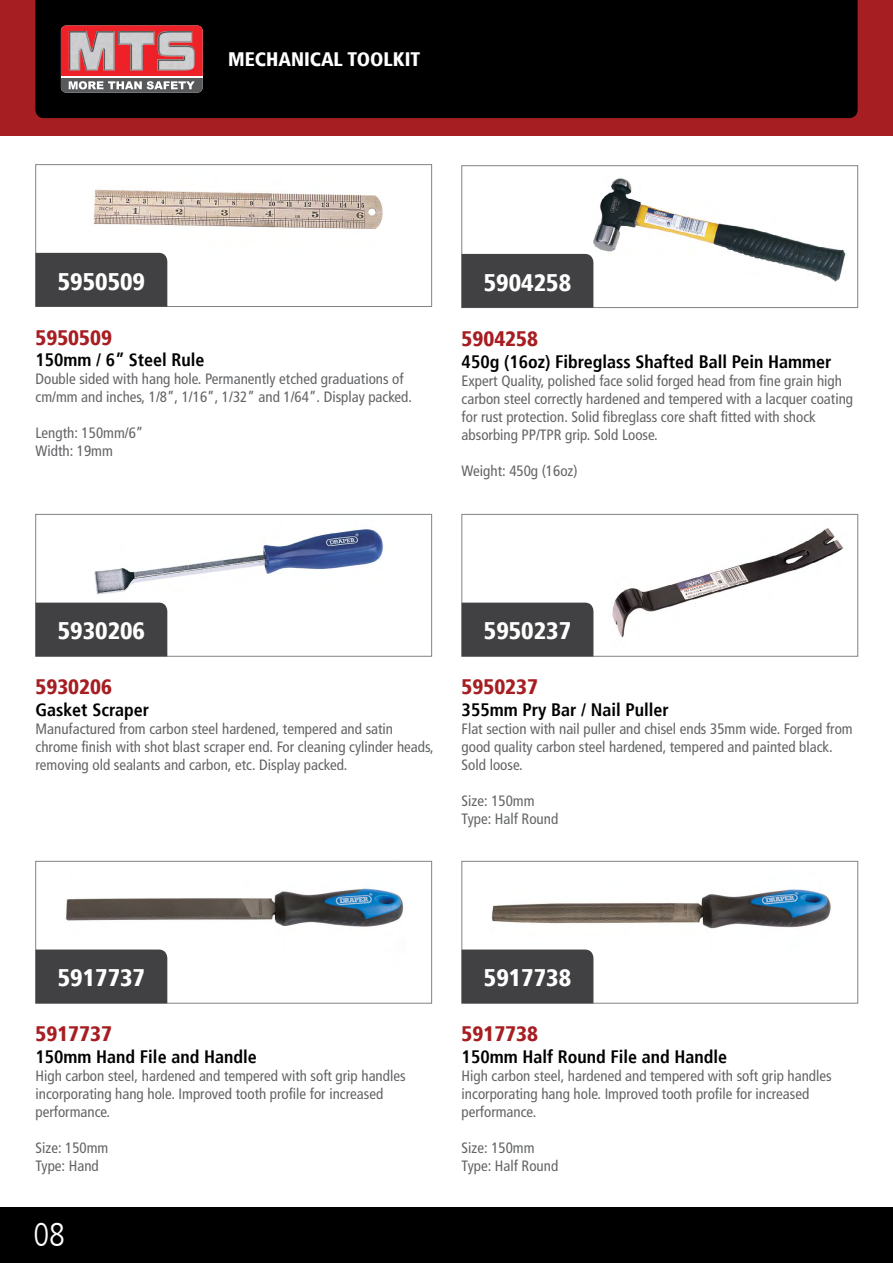
<style>
.page{position:relative;width:893px;height:1263px;background:#fff}
.page>*{position:absolute;margin:0;border:0;box-sizing:border-box;transform-origin:0 0}
.t1{font:300 condensed 33px "Frutiger LT";color:#fff}
.t2{font:900 condensed 24px "Frutiger";color:#fff}
.t3{font:900 condensed 21px "Frutiger";color:#a71e22}
.t4{font:900 condensed 19.5px "Frutiger";color:#fff}
.t5{font:700 condensed 18px "Frutiger";color:#000}
.t6{font:condensed 15px/18px "Frutiger LT";color:#636466}
</style>
<div class="page">
<div style="left:0;top:0;width:893px;height:136px;background:#a71e22"></div>
<div style="left:0;top:1208px;width:893px;height:55px;background:#000"></div>
<div style="left:35px;top:0;width:823px;height:118px;background:#000"></div>
<svg style="left:61px;top:26px;width:142px;height:67px;background:#b95255"></svg>
<img style="left:118px;top:31px;width:37px;height:40px">
<img style="left:157px;top:31px;width:38px;height:40px">
<img style="left:69px;top:31px;width:46px;height:40px">
<hr style="left:61px;top:76px;width:142px;height:2px;background:#fff">
<img style="left:593px;top:178px;width:253px;height:128px">
<div style="left:462px;top:165px;width:396px;height:143px;border:1px solid #808285"></div>
<div style="left:462px;top:254px;width:131px;height:54px;background:#414042"></div>
<img style="left:66px;top:888px;width:338px;height:113px">
<div style="left:36px;top:861px;width:396px;height:142px;border:1px solid #808285"></div>
<div style="left:36px;top:949px;width:131px;height:54px;background:#414042"></div>
<img style="left:491px;top:889px;width:340px;height:112px">
<div style="left:462px;top:861px;width:396px;height:142px;border:1px solid #808285"></div>
<div style="left:462px;top:949px;width:131px;height:54px;background:#414042"></div>
<img style="left:94px;top:529px;width:291px;height:125px">
<div style="left:36px;top:514px;width:396px;height:142px;border:1px solid #808285"></div>
<div style="left:36px;top:603px;width:131px;height:53px;background:#414042"></div>
<img style="left:593px;top:528px;width:251px;height:126px">
<div style="left:462px;top:514px;width:396px;height:142px;border:1px solid #808285"></div>
<div style="left:462px;top:603px;width:131px;height:53px;background:#414042"></div>
<img style="left:89px;top:189px;width:294px;height:116px">
<div style="left:36px;top:164px;width:396px;height:143px;border:1px solid #808285"></div>
<div style="left:36px;top:253px;width:131px;height:54px;background:#414042"></div>
<h3 class="t4" style="left:228px;top:48px;width:194px">MECHANICAL TOOLKIT</h3>
<h2 class="t2" style="left:58px;top:267px;width:89px">5950509</h2>
<h3 class="t3" style="left:36px;top:325px;width:78px">5950509</h3>
<p class="t5" style="left:36px;top:349px;width:170px">150mm / 6” Steel Rule</p>
<p class="t6" style="left:36px;top:370px;width:378px">Double sided with hang hole. Permanently etched graduations of cm/mm and inches, 1/8”, 1/16”, 1/32” and 1/64”. Display packed.</p>
<p class="t6" style="left:36px;top:424px;width:109px">Length: 150mm/6”<br>Width: 19mm</p>
<h2 class="t2" style="left:484px;top:268px;width:89px">5904258</h2>
<h3 class="t3" style="left:462px;top:326px;width:78px">5904258</h3>
<p class="t5" style="left:462px;top:351px;width:371px">450g (16oz) Fibreglass Shafted Ball Pein Hammer</p>
<p class="t6" style="left:462px;top:372px;width:393px">Expert Quality, polished face solid forged head from fine grain high carbon steel correctly hardened and tempered with a lacquer coating for rust protection. Solid fibreglass core shaft fitted with shock absorbing PP/TPR grip. Sold Loose.</p>
<p class="t6" style="left:462px;top:462px;width:117px">Weight: 450g (16oz)</p>
<h2 class="t2" style="left:58px;top:617px;width:89px">5930206</h2>
<h3 class="t3" style="left:36px;top:674px;width:78px">5930206</h3>
<p class="t5" style="left:36px;top:699px;width:115px">Gasket Scraper</p>
<p class="t6" style="left:36px;top:720px;width:400px">Manufactured from carbon steel hardened, tempered and satin chrome finish with shot blast scraper end. For cleaning cylinder heads, removing old sealants and carbon, etc. Display packed.</p>
<h2 class="t2" style="left:484px;top:617px;width:89px">5950237</h2>
<h3 class="t3" style="left:462px;top:674px;width:78px">5950237</h3>
<p class="t5" style="left:462px;top:699px;width:209px">355mm Pry Bar / Nail Puller</p>
<p class="t6" style="left:462px;top:720px;width:393px">Flat section with nail puller and chisel ends 35mm wide. Forged from good quality carbon steel hardened, tempered and painted black.<br>Sold loose.</p>
<p class="t6" style="left:462px;top:792px;width:98px">Size: 150mm<br>Type: Half Round</p>
<h2 class="t2" style="left:58px;top:963px;width:89px">5917737</h2>
<h3 class="t3" style="left:36px;top:1021px;width:78px">5917737</h3>
<p class="t5" style="left:36px;top:1046px;width:223px">150mm Hand File and Handle</p>
<p class="t6" style="left:36px;top:1067px;width:372px">High carbon steel, hardened and tempered with soft grip handles incorporating hang hole. Improved tooth profile for increased performance.</p>
<p class="t6" style="left:36px;top:1139px;width:74px">Size: 150mm<br>Type: Hand</p>
<h1 class="t1" style="left:33px;top:1216px;width:33px">08</h1>
<h2 class="t2" style="left:484px;top:963px;width:89px">5917738</h2>
<h3 class="t3" style="left:462px;top:1021px;width:78px">5917738</h3>
<p class="t5" style="left:462px;top:1046px;width:267px">150mm Half Round File and Handle</p>
<p class="t6" style="left:462px;top:1067px;width:372px">High carbon steel, hardened and tempered with soft grip handles incorporating hang hole. Improved tooth profile for increased performance.</p>
<p class="t6" style="left:462px;top:1139px;width:98px">Size: 150mm<br>Type: Half Round</p>
</div>
